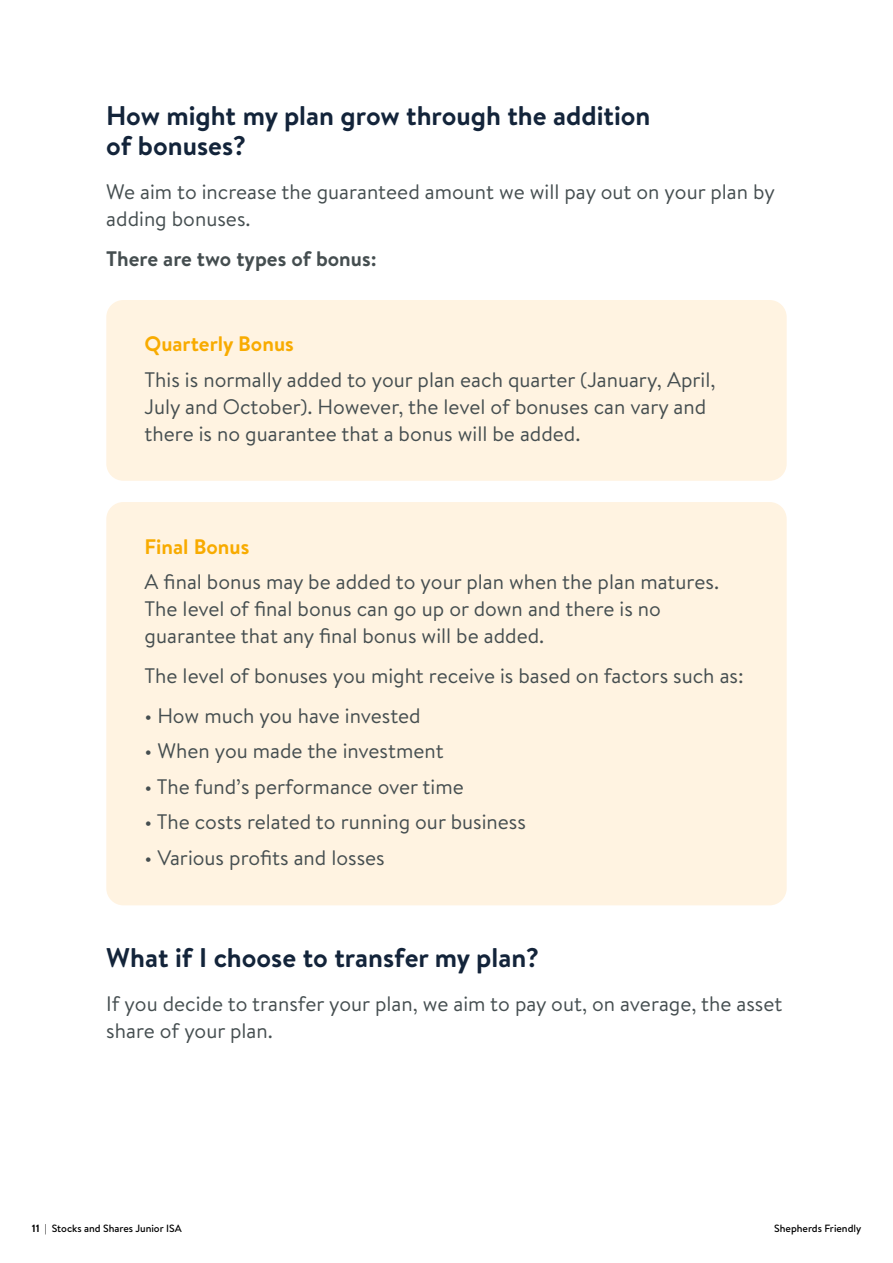
<style>
.page{position:relative;width:893px;height:1263px;background:#fff}
.page>*{position:absolute;margin:0;border:0;box-sizing:border-box;transform-origin:0 0}
.t1{font:700 27px/30px "Brandon Text";color:#13243a}
.t2{font:21px/27px "Brandon Text";color:#454e50}
.t3{font:700 21px "Brandon Text";color:#454e50}
.t4{font:700 21px "Brandon Text";color:#f8ab00}
.t5{font:500 10.5px "Brandon Text";color:#000}
.s1{font-weight:700}
</style>
<div class="page">
<div style="left:106px;top:300px;width:681px;height:181px;background:#fff3e1;border-radius:17px"></div>
<div style="left:106px;top:502px;width:681px;height:403px;background:#fff3e1;border-radius:17px"></div>
<p class="t1" style="left:106px;top:100px;width:546px">How might my plan grow through the addition of bonuses?</p>
<p class="t2" style="left:106px;top:178px;width:670px">We aim to increase the guaranteed amount we will pay out on your plan by adding bonuses.</p>
<p class="t3" style="left:106px;top:244px;width:272px">There are two types of bonus:</p>
<p class="t4" style="left:145px;top:330px;width:151px">Quarterly Bonus</p>
<p class="t2" style="left:145px;top:365px;width:572px">This is normally added to your plan each quarter (January, April,<br>July and October). However, the level of bonuses can vary and there is no guarantee that a bonus will be added.</p>
<p class="t4" style="left:145px;top:532px;width:106px">Final Bonus</p>
<p class="t2" style="left:145px;top:567px;width:576px">A final bonus may be added to your plan when the plan matures.<br>The level of final bonus can go up or down and there is no guarantee that any final bonus will be added.</p>
<p class="t2" style="left:145px;top:661px;width:601px">The level of bonuses you might receive is based on factors such as:</p>
<p class="t2" style="left:145px;top:701px;width:278px">• How much you have invested</p>
<p class="t2" style="left:145px;top:737px;width:301px">• When you made the investment</p>
<p class="t2" style="left:145px;top:772px;width:321px">• The fund’s performance over time</p>
<p class="t2" style="left:145px;top:808px;width:383px">• The costs related to running our business</p>
<p class="t2" style="left:145px;top:843px;width:242px">• Various profits and losses</p>
<p class="t1" style="left:106px;top:942px;width:434px">What if I choose to transfer my plan?</p>
<p class="t2" style="left:106px;top:989px;width:678px">If you decide to transfer your plan, we aim to pay out, on average, the asset share of your plan.</p>
<p class="t5" style="left:32px;top:1221px;width:151px"><span class="s1">11</span> | Stocks and Shares Junior ISA</p>
<p class="t5" style="left:774px;top:1221px;width:89px">Shepherds Friendly</p>
</div>
